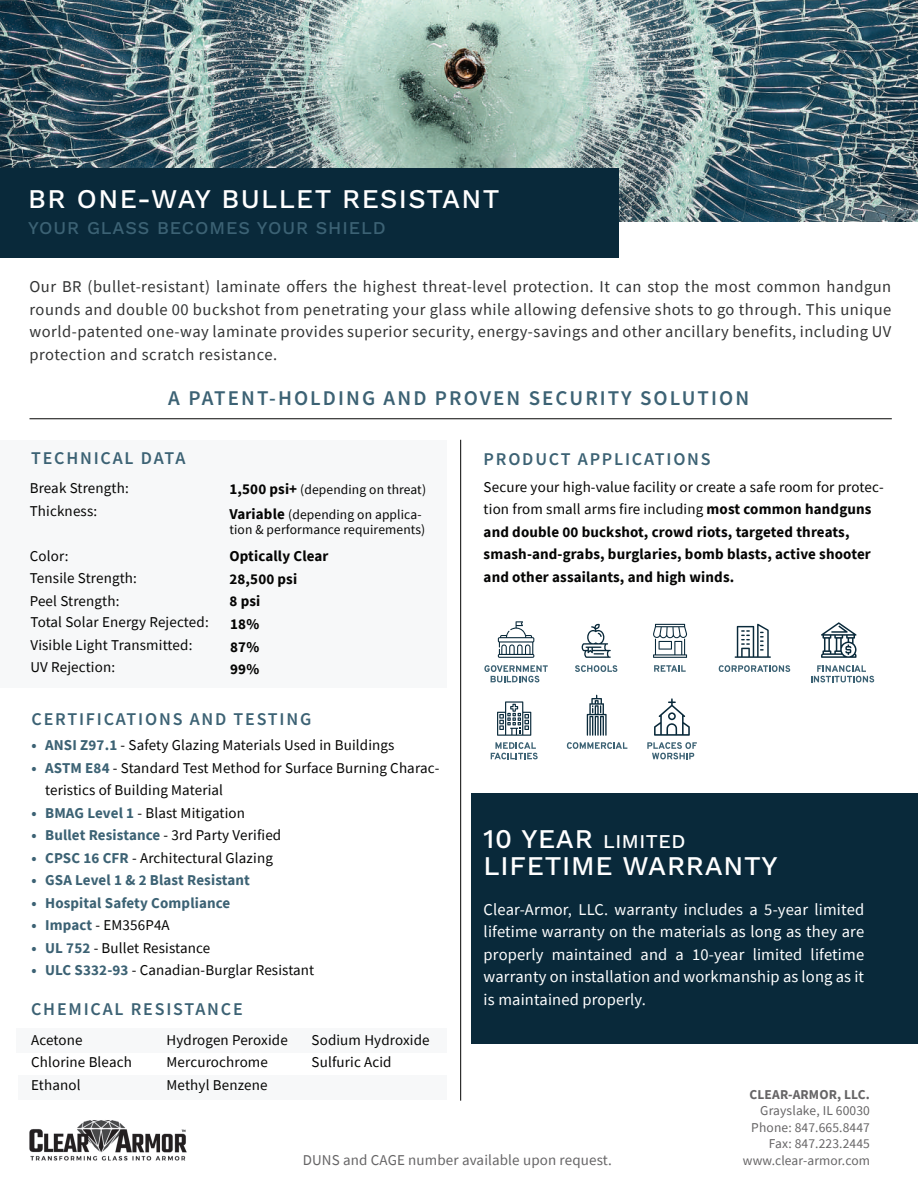
<style>
.page{position:relative;width:918px;height:1188px;background:#fff}
.page>*{position:absolute;margin:0;border:0;box-sizing:border-box;transform-origin:0 0}
.t1{font:500 27px "Work Sans";letter-spacing:.05em;color:#fff}
.t2{font:500 27px "Work Sans";letter-spacing:.03em;color:#fff}
.t3{font:600 21px "Source Sans Pro";letter-spacing:.1em;color:#3c6274}
.t4{font:500 19.5px "Work Sans";letter-spacing:.03em;color:#fff}
.t5{font:600 18px "Source Sans Pro";letter-spacing:.1em;color:#3c6274}
.t6{font:500 18px "Work Sans";letter-spacing:.05em;color:#3c6274}
.t7{font:16.5px/22.5px "Source Sans Pro";letter-spacing:.03em;color:#323333;text-align:justify}
.t8{font:16.5px/22.5px "Source Sans Pro";letter-spacing:.01em;color:#fff;text-align:justify}
.t9{font:15px/22.5px "Source Sans Pro";letter-spacing:.01em;color:#050504}
.t10{font:700 15px/22.5px "Source Sans Pro";letter-spacing:.01em;color:#050504}
.t11{font:700 15px "Source Sans Pro";letter-spacing:.01em;color:#3c6274}
.t12{font:15px "Source Sans Pro";letter-spacing:.01em;color:#666566}
.t13{font:13.5px/15px "Source Sans Pro";letter-spacing:.01em;color:#050504}
.t14{font:13.5px/16.5px "Source Sans Pro";letter-spacing:.01em;color:#666566;text-align:right}
.t15{font:700 13.5px "Source Sans Pro";letter-spacing:.01em;color:#666566}
.s1{font-weight:700;font-size:15px}
.s2{font-weight:700;color:#3c6274}
.s3{font-weight:400;color:#050504}
.s4{font-weight:400}
.s5{font-size:27px}
</style>
<div class="page">
<img style="left:0;top:0;width:918px;height:222px">
<img style="left:29px;top:1120px;width:158px;height:41px">
<div style="left:0;top:440px;width:447px;height:247px;background:#f7f8f9"></div>
<svg style="left:484px;top:665px;width:64px;height:17px"></svg>
<svg style="left:654px;top:665px;width:32px;height:7px"></svg>
<svg style="left:575px;top:665px;width:42px;height:7px"></svg>
<svg style="left:719px;top:665px;width:71px;height:7px"></svg>
<svg style="left:581px;top:624px;width:30px;height:34px"></svg>
<svg style="left:498px;top:621px;width:36px;height:37px"></svg>
<svg style="left:735px;top:624px;width:36px;height:34px"></svg>
<svg style="left:653px;top:624px;width:34px;height:34px"></svg>
<svg style="left:567px;top:742px;width:60px;height:7px"></svg>
<svg style="left:491px;top:742px;width:47px;height:17px"></svg>
<svg style="left:811px;top:665px;width:63px;height:17px"></svg>
<svg style="left:821px;top:622px;width:36px;height:36px"></svg>
<svg style="left:497px;top:701px;width:34px;height:35px"></svg>
<svg style="left:587px;top:695px;width:20px;height:41px"></svg>
<svg style="left:647px;top:742px;width:50px;height:17px"></svg>
<svg style="left:654px;top:698px;width:36px;height:38px"></svg>
<div style="left:0;top:168px;width:619px;height:89px;background:#09293a"></div>
<div style="left:471px;top:793px;width:447px;height:250px;background:#09293a"></div>
<div style="left:17px;top:1028px;width:430px;height:24px;background:#f7f8f9"></div>
<div style="left:18px;top:1075px;width:429px;height:24px;background:#f7f8f9"></div>
<hr style="left:30px;top:419px;width:862px;height:1px;background:#050504">
<hr style="left:460px;top:440px;width:1px;height:661px;background:#050504">
<h1 class="t1" style="left:28px;top:178px;width:473px">BR ONE-WAY BULLET RESISTANT</h1>
<p class="t6" style="left:28px;top:214px;width:359px">YOUR GLASS BECOMES YOUR SHIELD</p>
<p class="t7" style="left:30px;top:275px;width:863px">Our BR (bullet-resistant) laminate offers the highest threat-level protection. It can stop the most common handgun rounds and double 00 buckshot from penetrating your glass while allowing defensive shots to go through. This unique world-patented one-way laminate provides superior security, energy-savings and other ancillary benefits, including UV protection and scratch resistance.</p>
<h2 class="t3" style="left:168px;top:384px;width:582px">A PATENT-HOLDING AND PROVEN SECURITY SOLUTION</h2>
<p class="t5" style="left:31px;top:446px;width:156px">TECHNICAL DATA</p>
<p class="t9" style="left:30px;top:477px;width:101px">Break Strength:<br>Thickness:</p>
<p class="t9" style="left:30px;top:544px;width:109px">Color:<br>Tensile Strength:<br>Peel Strength:</p>
<p class="t13" style="left:229px;top:482px;width:198px"><span class="s1">1,500 psi+</span> (depending on threat)</p>
<p class="t13" style="left:229px;top:507px;width:197px"><span class="s1">Variable</span> (depending on applica&shy;tion &amp; performance requirements)</p>
<p class="t10" style="left:229px;top:545px;width:101px">Optically Clear<br>28,500 psi<br>8 psi</p>
<p class="t9" style="left:30px;top:611px;width:180px">Total Solar Energy Rejected:<br>Visible Light Transmitted:<br>UV Rejection:</p>
<p class="t10" style="left:230px;top:613px;width:30px;text-align:justify">18% 87% 99%</p>
<p class="t5" style="left:32px;top:707px;width:281px">CERTIFICATIONS AND TESTING</p>
<p class="t9" style="left:32px;top:734px;width:364px"><span class="s2">• ANSI Z97.1</span> - Safety Glazing Materials Used in Buildings</p>
<p class="t9" style="left:45px;top:756px;width:396px;text-indent:-14px"><span class="s2">• ASTM E84</span> - Standard Test Method for Surface Burning Charac&shy;teristics of Building Material</p>
<p class="t9" style="left:32px;top:801px;width:215px"><span class="s2">• BMAG Level 1</span> - Blast Mitigation</p>
<p class="t11" style="left:32px;top:825px;width:251px">• Bullet Resistance <span class="s3">- 3rd Party Verified</span></p>
<p class="t9" style="left:32px;top:846px;width:243px"><span class="s2">• CPSC 16 CFR</span> - Architectural Glazing</p>
<p class="t11" style="left:32px;top:870px;width:220px">• GSA Level 1 &amp; 2 Blast Resistant</p>
<p class="t11" style="left:32px;top:893px;width:200px">• Hospital Safety Compliance</p>
<p class="t9" style="left:32px;top:914px;width:140px"><span class="s2">• Impact</span> - EM356P4A</p>
<p class="t9" style="left:32px;top:936px;width:180px"><span class="s2">• UL 752</span> - Bullet Resistance</p>
<p class="t9" style="left:32px;top:959px;width:284px"><span class="s2">• ULC S332-93</span> - Canadian-Burglar Resistant</p>
<p class="t5" style="left:31px;top:997px;width:213px">CHEMICAL RESISTANCE</p>
<p class="t9" style="left:31px;top:1028px;width:102px">Acetone<br>Chlorine Bleach<br>Ethanol</p>
<p class="t9" style="left:312px;top:1028px;width:120px">Sodium Hydroxide<br>Sulfuric Acid</p>
<p class="t9" style="left:167px;top:1028px;width:123px">Hydrogen Peroxide<br>Mercurochrome<br>Methyl Benzene</p>
<p class="t5" style="left:484px;top:447px;width:229px">PRODUCT APPLICATIONS</p>
<p class="t10" style="left:484px;top:475px;width:402px"><span class="s4">Secure your high-value facility or create a safe room for protec&shy;tion from small arms fire including</span> most common handguns and double 00 buckshot, crowd riots, targeted threats, smash-and-grabs, burglaries, bomb blasts, active shooter and other assailants, and high winds.</p>
<h3 class="t4" style="left:484px;top:827px;width:203px"><span class="s5">10 YEAR</span> LIMITED</h3>
<h1 class="t2" style="left:484px;top:845px;width:296px">LIFETIME WARRANTY</h1>
<p class="t8" style="left:484px;top:898px;width:382px">Clear-Armor, LLC. warranty includes a 5-year limited lifetime warranty on the materials as long as they are properly maintained and a 10-year limited lifetime warranty on installation and workmanship as long as it is maintained properly.</p>
<p class="t15" style="left:750px;top:1085px;width:122px">CLEAR-ARMOR, LLC.</p>
<p class="t14" style="left:751px;top:1102px;width:120px">Grayslake, IL 60030<br>Phone: 847.665.8447<br>Fax: 847.223.2445</p>
<p class="t12" style="left:303px;top:1150px;width:311px">DUNS and CAGE number available upon request.</p>
<p class="t14" style="left:743px;top:1152px;width:129px">www.clear-armor.com</p>
</div>
